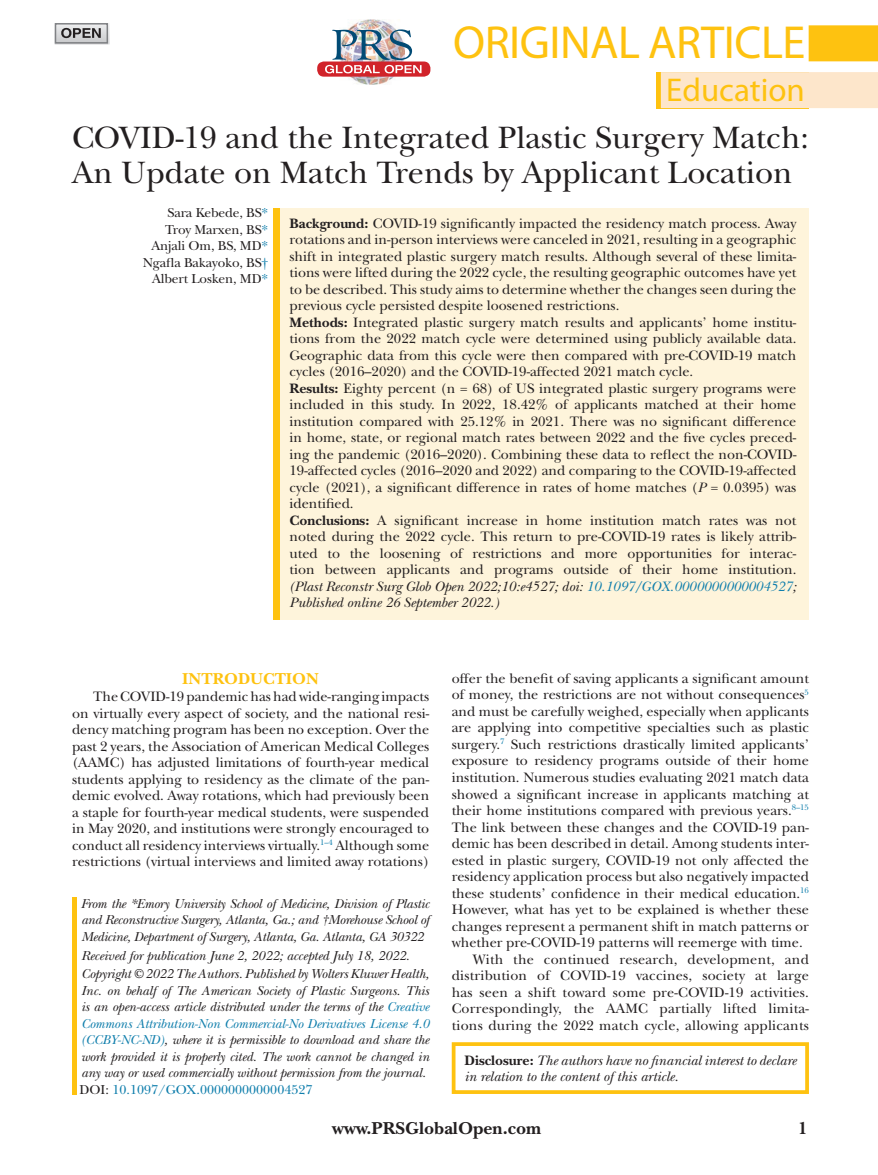
<style>
.page{position:relative;width:878px;height:1175px;background:#fff}
.page>*{position:absolute;margin:0;border:0;box-sizing:border-box;transform-origin:0 0}
.t1{font:46.5px "Myriad Pro";letter-spacing:-.01em;color:#fec210}
.t2{font:33px "Myriad Pro";color:#fec210}
.t3{font:32.25px/34.5px "New Baskerville Std";color:#231f20}
.t4{font:700 18px "New Baskerville Std";color:#231f20}
.t5{font:700 16.5px "New Baskerville Std";color:#fec210}
.t6{font:14.25px/16.5px "New Baskerville Std";color:#231f20;text-align:justify}
.t7{font:italic 14.25px/16.5px "New Baskerville Std";color:#231f20}
.t8{font:italic 13.5px/16.5px "New Baskerville Std";letter-spacing:-.005em;color:#231f20}
.t9{font:13.5px/16.5px "New Baskerville Std";letter-spacing:-.01em;color:#231f20;text-align:right}
.s1{color:#0f7eac}
.s2{font-weight:700}
.s3{font-style:italic}
.s4{font-style:italic;color:#0f7eac}
.s5{font-style:normal}
.s6{font-style:normal;color:#0f7eac}
.s7{font-weight:700;font-style:normal}
</style>
<div class="page">
<div style="left:452px;top:1042px;width:356px;height:52px;border:4px solid #fec210"></div>
<div style="left:656px;top:72px;width:153px;height:36px;background:#fec210"></div>
<div style="left:660px;top:72px;width:218px;height:36px;background:#fde6cb"></div>
<hr style="left:72px;top:897px;width:4px;height:49px;background:#fec210">
<hr style="left:72px;top:946px;width:4px;height:19px;background:#fec210">
<hr style="left:72px;top:965px;width:4px;height:118px;background:#fec210">
<hr style="left:72px;top:1081px;width:4px;height:13px;background:#fec210">
<div style="left:274px;top:207px;width:534px;height:413px;background:#fef4db"></div>
<div style="left:274px;top:205px;width:6px;height:109px;background:#fec210"></div>
<div style="left:274px;top:304px;width:6px;height:76px;background:#fec210"></div>
<div style="left:274px;top:370px;width:6px;height:142px;background:#fec210"></div>
<div style="left:274px;top:502px;width:6px;height:118px;background:#fec210"></div>
<div style="left:72px;top:126px;width:736px;height:82px;background:#fff"></div>
<img style="left:54px;top:23px;width:55px;height:22px">
<div style="left:55px;top:23px;width:53px;height:21px;border:2px solid #808285"></div>
<svg style="left:61px;top:28px;width:40px;height:10px"></svg>
<div style="left:808px;top:25px;width:70px;height:36px;background:#fec210"></div>
<img style="left:348px;top:20px;width:48px;height:64px">
<svg style="left:317px;top:61px;width:113px;height:16px"></svg>
<img style="left:325px;top:29px;width:96px;height:44px">
<h1 class="t1" style="left:453px;top:14px;width:348px">ORIGINAL ARTICLE</h1>
<h2 class="t2" style="left:666px;top:69px;width:140px">EDUCATION</h2>
<h3 class="t3" style="left:72px;top:121px;width:738px">COVID-19 and the Integrated Plastic Surgery Match:<br>An Update on Match Trends by Applicant Location</h3>
<p class="t9" style="left:143px;top:205px;width:127px">Sara Kebede, BS<span class="s1">*<br></span>Troy Marxen, BS<span class="s1">*<br></span>Anjali Om, BS, MD<span class="s1">*<br></span>Ngafla Bakayoko, BS<span class="s1">†<br></span>Albert Losken, MD<span class="s1">*</span></p>
<p class="t6" style="left:289px;top:215px;width:508px;text-align:left"><span class="s2">Background:</span> COVID-19 significantly impacted the residency match process. Away rotations and in-person interviews were canceled in 2021, resulting in a geographic shift in integrated plastic surgery match results. Although several of these limita&shy;tions were lifted during the 2022 cycle, the resulting geographic outcomes have yet to be described. This study aims to determine whether the changes seen during the previous cycle persisted despite loosened restrictions.<br><span class="s2">Methods:</span> Integrated plastic surgery match results and applicants’ home institu&shy;tions from the 2022 match cycle were determined using publicly available data.<br>Geographic data from this cycle were then compared with pre-COVID-19 match cycles (2016–2020) and the COVID-19-affected 2021 match cycle.<br><span class="s2">Results:</span> Eighty percent (n = 68) of US integrated plastic surgery programs were included in this study. In 2022, 18.42% of applicants matched at their home institution compared with 25.12% in 2021. There was no significant difference in home, state, or regional match rates between 2022 and the five cycles preced&shy;ing the pandemic (2016–2020). Combining these data to reflect the non-COVID-19-affected cycles (2016–2020 and 2022) and comparing to the COVID-19-affected cycle (2021), a significant difference in rates of home matches (<span class="s3">P</span> = 0.0395) was identified.<br><span class="s2">Conclusions:</span> A significant increase in home institution match rates was not noted during the 2022 cycle. This return to pre-COVID-19 rates is likely attrib&shy;uted to the loosening of restrictions and more opportunities for interac&shy;tion between applicants and programs outside of their home institution. <span class="s3">(Plast Reconstr Surg Glob Open 2022;10:e4527; doi:</span> <span class="s4">10.1097/GOX.0000000000004527</span><span class="s3">; Published online 26 September 2022.)</span></p>
<p class="t5" style="left:182px;top:669px;width:138px">INTRODUCTION</p>
<p class="t6" style="left:72px;top:688px;width:359px;text-indent:21px">The COVID-19 pandemic has had wide-ranging impacts on virtually every aspect of society, and the national resi&shy;dency matching program has been no exception. Over the past 2 years, the Association of American Medical Colleges (AAMC) has adjusted limitations of fourth-year medical students applying to residency as the climate of the pan&shy;demic evolved. Away rotations, which had previously been a staple for fourth-year medical students, were suspended in May 2020, and institutions were strongly encouraged to conduct all residency interviews virtually.<sup>1–4</sup> Although some restrictions (virtual interviews and limited away rotations)</p>
<p class="t8" style="left:81px;top:895px;width:350px;text-align:justify">From the *Emory University School of Medicine, Division of Plastic and Reconstructive Surgery, Atlanta, Ga.; and †Morehouse School of Medicine, Department of Surgery, Atlanta, Ga. Atlanta, GA 30322</p>
<p class="t8" style="left:81px;top:946px;width:350px;line-height:18.8px">Received for publication June 2, 2022; accepted July 18, 2022.<br>Copyright © 2022 The Authors. Published by Wolters Kluwer Health,</p>
<p class="t8" style="left:80px;top:982px;width:351px">Inc. on behalf of The American Society of Plastic Surgeons. This is an open-access article distributed under the terms of the <span class="s1">Creative Commons Attribution-Non Commercial-No Derivatives License 4.0 (CCBY-NC-ND)</span>, where it is permissible to download and share the work provided it is properly cited. The work cannot be changed in any way or used commercially without permission from the journal.<br><span class="s5">DOI:</span> <span class="s6">10.1097/GOX.0000000000004527</span></p>
<p class="t6" style="left:452px;top:670px;width:358px">offer the benefit of saving applicants a significant amount</p>
<p class="t6" style="left:452px;top:686px;width:358px">of money, the restrictions are not without consequences<sup>5</sup></p>
<p class="t6" style="left:451px;top:703px;width:359px">and must be carefully weighed, especially when applicants</p>
<p class="t6" style="left:451px;top:719px;width:359px">are applying into competitive specialties such as plastic</p>
<p class="t6" style="left:451px;top:736px;width:359px">surgery.<sup>7</sup> Such restrictions drastically limited applicants’</p>
<p class="t6" style="left:452px;top:752px;width:359px">exposure to residency programs outside of their home</p>
<p class="t6" style="left:452px;top:769px;width:359px">institution. Numerous studies evaluating 2021 match data</p>
<p class="t6" style="left:452px;top:785px;width:358px">showed a significant increase in applicants matching at</p>
<p class="t6" style="left:452px;top:802px;width:358px">their home institutions compared with previous years.<sup>8–15</sup></p>
<p class="t6" style="left:451px;top:818px;width:359px">The link between these changes and the COVID-19 pan-</p>
<p class="t6" style="left:451px;top:835px;width:359px">demic has been described in detail. Among students inter-</p>
<p class="t6" style="left:451px;top:851px;width:359px">ested in plastic surgery, COVID-19 not only affected the</p>
<p class="t6" style="left:451px;top:868px;width:359px">residency application process but also negatively impacted</p>
<p class="t6" style="left:451px;top:884px;width:359px">these students’ confidence in their medical education.<sup>16</sup></p>
<p class="t6" style="left:451px;top:901px;width:358px">However, what has yet to be explained is whether these</p>
<p class="t6" style="left:451px;top:917px;width:359px">changes represent a permanent shift in match patterns or</p>
<p class="t6" style="left:451px;top:934px;width:352px">whether pre-COVID-19 patterns will reemerge with time.</p>
<p class="t6" style="left:472px;top:950px;width:338px">With the continued research, development, and</p>
<p class="t6" style="left:451px;top:967px;width:359px">distribution of COVID-19 vaccines, society at large</p>
<p class="t6" style="left:451px;top:983px;width:359px">has seen a shift toward some pre-COVID-19 activities.</p>
<p class="t6" style="left:451px;top:1000px;width:358px">Correspondingly, the AAMC partially lifted limita-</p>
<p class="t6" style="left:451px;top:1016px;width:359px">tions during the 2022 match cycle, allowing applicants</p>
<p class="t7" style="left:464px;top:1052px;width:333px"><span class="s7">Disclosure:</span> The authors have no financial interest to declare in relation to the content of this article.</p>
<p class="t4" style="left:332px;top:1118px;width:210px">www.PRSGlobalOpen.com</p>
<p class="t4" style="left:798px;top:1118px;width:11px">1</p>
</div>
